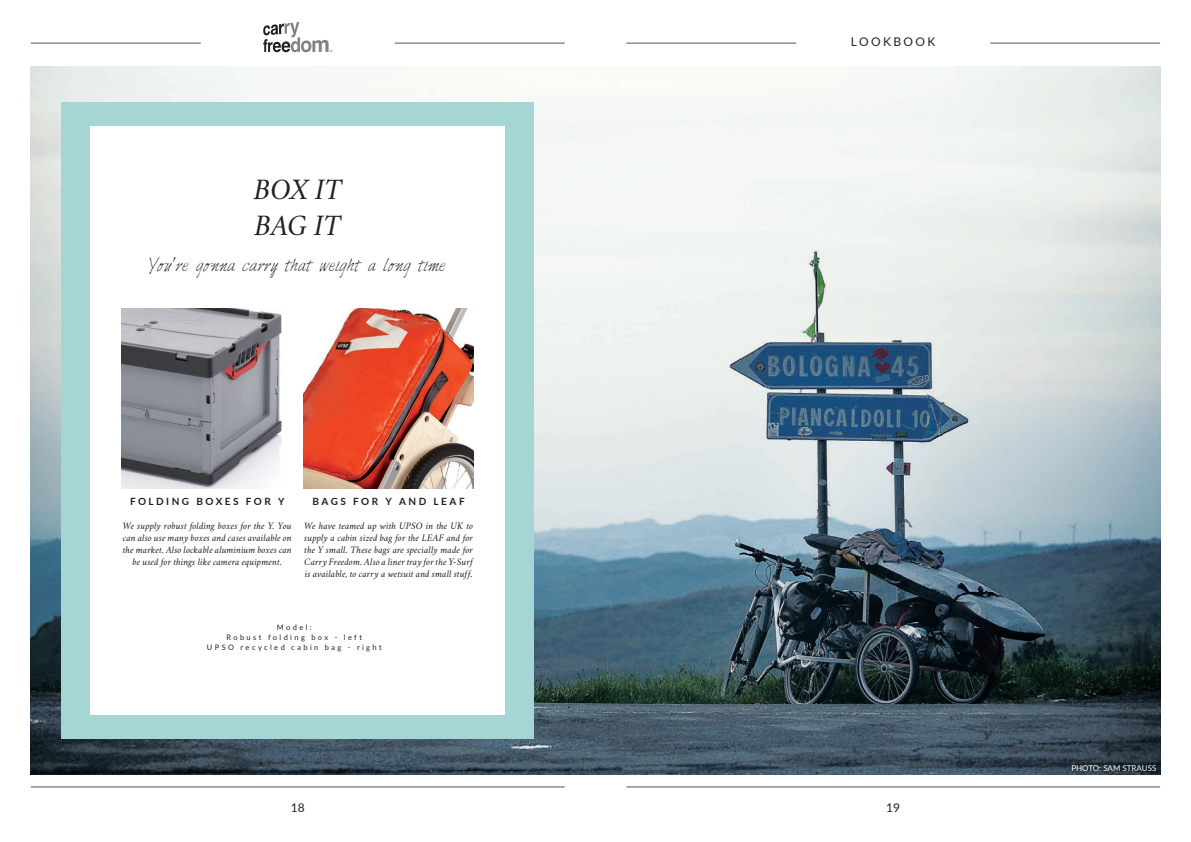
<style>
.page{position:relative;width:1191px;height:842px;background:#fff}
.page>*{position:absolute;margin:0;border:0;box-sizing:border-box;transform-origin:0 0}
.H2__Center{font:italic 30px "Crimson";letter-spacing:-.005em;color:#231f20}
.H4__Center{font:15px "Harabara Hand";color:#231f20}
.t1{font:12px "Lato";letter-spacing:.2em;color:#231f20}
.Body_Copy__Center{font:italic 10px/12px "Crimson";letter-spacing:.005em;color:#231f20;text-align:center}
.Body_Copy__Center-2{font:700 10px "Lato";letter-spacing:.25em;color:#231f20}
.t2{font:8px "Lato";color:#fff}
.Caption__Center{font:7.5px "Lato";letter-spacing:.315em;color:#231f20}
</style>
<div class="page">
<img style="left:31px;top:67px;width:1129px;height:708px">
<div style="left:62px;top:103px;width:472px;height:636px;background:#a5d6d3"></div>
<div style="left:90px;top:127px;width:415px;height:588px;background:#fff"></div>
<img style="left:122px;top:308px;width:160px;height:181px">
<img style="left:304px;top:308px;width:169px;height:181px">
<svg style="left:263px;top:22px;width:69px;height:30px"></svg>
<hr style="left:31px;top:787px;width:533px;height:1px;background:#4f535c">
<hr style="left:626px;top:787px;width:534px;height:1px;background:#4f535c">
<hr style="left:31px;top:43px;width:170px;height:1px;background:#4f535c">
<hr style="left:395px;top:43px;width:169px;height:1px;background:#4f535c">
<hr style="left:626px;top:43px;width:170px;height:1px;background:#4f535c">
<hr style="left:990px;top:43px;width:170px;height:1px;background:#4f535c">
<p class="H2__Center" style="left:254px;top:171px;width:89px">BOX IT</p>
<p class="H2__Center" style="left:255px;top:207px;width:88px">BAG IT</p>
<p class="H4__Center" style="left:150px;top:257px;width:297px">You're gonna carry that weight a long time</p>
<p class="Body_Copy__Center-2" style="left:130px;top:494px;width:156px">FOLDING BOXES FOR Y</p>
<p class="Body_Copy__Center" style="left:123px;top:519px;width:170px">We supply robust folding boxes for the Y. You can also use many boxes and cases available on the market. Also lockable aluminium boxes can be used for things like camera equipment.</p>
<p class="Body_Copy__Center-2" style="left:313px;top:494px;width:154px">BAGS FOR Y AND LEAF</p>
<p class="Body_Copy__Center" style="left:304px;top:519px;width:170px;text-align:justify">We have teamed up with UPSO in the UK to supply a cabin sized bag for the LEAF and for the Y small. These bags are specially made for Carry Freedom. Also a liner tray for the Y-Surf is available, to carry a wetsuit and small stuff.</p>
<p class="Caption__Center" style="left:277px;top:622px;width:36px">Model:</p>
<p class="Caption__Center" style="left:226px;top:632px;width:137px">Robust folding box - left</p>
<p class="Caption__Center" style="left:207px;top:642px;width:176px">UPSO recycled cabin bag - right</p>
<p class="t1" style="left:851px;top:33px;width:86px">LOOKBOOK</p>
<p class="t1" style="left:291px;top:799px;width:15px">18</p>
<p class="t1" style="left:886px;top:799px;width:15px">19</p>
<p class="t2" style="left:1071px;top:763px;width:87px">PHOTO: SAM STRAUSS</p>
</div>
